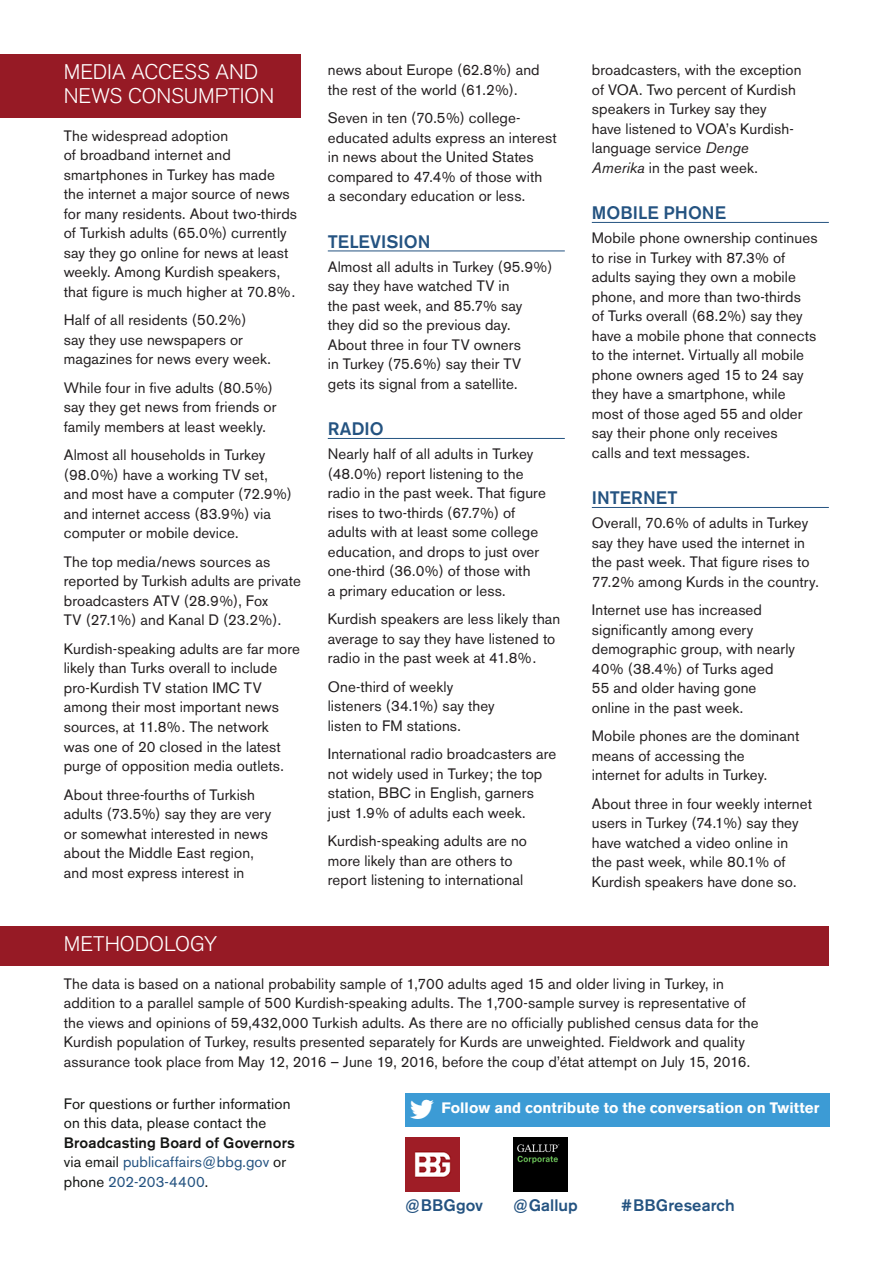
<style>
.page{position:relative;width:893px;height:1263px;background:#fff}
.page>*{position:absolute;margin:0;border:0;box-sizing:border-box;transform-origin:0 0}
.t1{font:300 21px/24px "Akzidenz Grotesk BE";color:#fff}
.t2{font:500 18px "Akzidenz Grotesk BE";letter-spacing:.005em;color:#245381}
.t3{font:500 16.5px "Akzidenz Grotesk BE";color:#245381}
.t4{font:15px/19.5px "Akzidenz Grotesk BE";letter-spacing:.01em;color:#231f20}
.t5{font:15px/19.5px "Akzidenz Grotesk BE";letter-spacing:.01em;color:#245381}
.t6{font:15px/19.5px "Akzidenz Grotesk BE";letter-spacing:.005em;color:#141513}
.t7{font:700 15px "Akzidenz Grotesk BE";letter-spacing:.005em;color:#fff}
.s1{font-style:italic}
.s2{font-weight:500;color:#141513}
.s3{color:#141513}
</style>
<div class="page">
<div style="left:0;top:55px;width:301px;height:63px;background:#961a25"></div>
<hr style="left:328px;top:251px;width:237px;height:1px;background:#245381">
<hr style="left:328px;top:438px;width:237px;height:1px;background:#245381">
<hr style="left:592px;top:222px;width:237px;height:1px;background:#245381">
<hr style="left:592px;top:507px;width:237px;height:1px;background:#245381">
<div style="left:0;top:926px;width:829px;height:39px;background:#961a25"></div>
<div style="left:405px;top:1093px;width:424px;height:33px;background:#3c9bd5"></div>
<img style="left:405px;top:1137px;width:54px;height:54px">
<img style="left:513px;top:1137px;width:54px;height:54px">
<h1 class="t1" style="left:64px;top:61px;width:212px">MEDIA ACCESS AND<br>NEWS CONSUMPTION</h1>
<p class="t4" style="left:64px;top:126px;width:235px">The widespread adoption<br>of broadband internet and smartphones in Turkey has made the internet a major source of news for many residents. About two-thirds of Turkish adults (65.0%) currently say they go online for news at least weekly. Among Kurdish speakers, that figure is much higher at 70.8%.</p>
<p class="t4" style="left:64px;top:310px;width:209px">Half of all residents (50.2%) say they use newspapers or magazines for news every week.</p>
<p class="t4" style="left:64px;top:378px;width:214px">While four in five adults (80.5%) say they get news from friends or family members at least weekly.</p>
<p class="t4" style="left:64px;top:445px;width:230px">Almost all households in Turkey (98.0%) have a working TV set, and most have a computer (72.9%) and internet access (83.9%) via computer or mobile device.</p>
<p class="t4" style="left:64px;top:552px;width:239px">The top media/news sources as reported by Turkish adults are private broadcasters ATV (28.9%), Fox<br>TV (27.1%) and Kanal D (23.2%).</p>
<p class="t4" style="left:64px;top:639px;width:238px">Kurdish-speaking adults are far more likely than Turks overall to include pro-Kurdish TV station IMC TV among their most important news sources, at 11.8%. The network<br>was one of 20 closed in the latest purge of opposition media outlets.</p>
<p class="t4" style="left:64px;top:784px;width:209px">About three-fourths of Turkish adults (73.5%) say they are very or somewhat interested in news about the Middle East region, and most express interest in</p>
<p class="t4" style="left:328px;top:60px;width:213px">news about Europe (62.8%) and the rest of the world (61.2%).</p>
<p class="t4" style="left:328px;top:108px;width:230px">Seven in ten (70.5%) college&shy;educated adults express an interest in news about the United States compared to 47.4% of those with<br>a secondary education or less.</p>
<p class="t2" style="left:328px;top:230px;width:104px">TELEVISION</p>
<p class="t4" style="left:328px;top:257px;width:226px">Almost all adults in Turkey (95.9%) say they have watched TV in<br>the past week, and 85.7% say they did so the previous day.<br>About three in four TV owners<br>in Turkey (75.6%) say their TV gets its signal from a satellite.</p>
<p class="t2" style="left:328px;top:418px;width:57px">RADIO</p>
<p class="t4" style="left:328px;top:444px;width:220px">Nearly half of all adults in Turkey (48.0%) report listening to the radio in the past week. That figure rises to two-thirds (67.7%) of adults with at least some college education, and drops to just over one-third (36.0%) of those with<br>a primary education or less.</p>
<p class="t4" style="left:328px;top:609px;width:234px">Kurdish speakers are less likely than average to say they have listened to radio in the past week at 41.8%.</p>
<p class="t4" style="left:328px;top:677px;width:168px">One-third of weekly listeners (34.1%) say they listen to FM stations.</p>
<p class="t4" style="left:328px;top:744px;width:230px">International radio broadcasters are not widely used in Turkey; the top station, BBC in English, garners just 1.9% of adults each week.</p>
<p class="t4" style="left:328px;top:831px;width:201px">Kurdish-speaking adults are no more likely than are others to report listening to international</p>
<p class="t4" style="left:592px;top:60px;width:211px">broadcasters, with the exception of VOA. Two percent of Kurdish speakers in Turkey say they<br>have listened to VOA’s Kurdish&shy;language service <span class="s1">Denge<br>Amerika</span> in the past week.</p>
<p class="t2" style="left:592px;top:202px;width:136px">MOBILE PHONE</p>
<p class="t4" style="left:592px;top:228px;width:227px">Mobile phone ownership continues to rise in Turkey with 87.3% of adults saying they own a mobile phone, and more than two-thirds<br>of Turks overall (68.2%) say they have a mobile phone that connects to the internet. Virtually all mobile phone owners aged 15 to 24 say they have a smartphone, while most of those aged 55 and older say their phone only receives<br>calls and text messages.</p>
<p class="t2" style="left:592px;top:487px;width:87px">INTERNET</p>
<p class="t4" style="left:592px;top:513px;width:228px">Overall, 70.6% of adults in Turkey say they have used the internet in the past week. That figure rises to 77.2% among Kurds in the country.</p>
<p class="t4" style="left:592px;top:600px;width:205px">Internet use has increased significantly among every demographic group, with nearly<br>40% (38.4%) of Turks aged<br>55 and older having gone online in the past week.</p>
<p class="t4" style="left:592px;top:726px;width:209px">Mobile phones are the dominant means of accessing the<br>internet for adults in Turkey.</p>
<p class="t4" style="left:592px;top:794px;width:222px">About three in four weekly internet users in Turkey (74.1%) say they have watched a video online in<br>the past week, while 80.1% of<br>Kurdish speakers have done so.</p>
<h1 class="t1" style="left:64px;top:932px;width:155px">METHODOLOGY</h1>
<p class="t4" style="left:64px;top:974px;width:696px">The data is based on a national probability sample of 1,700 adults aged 15 and older living in Turkey, in addition to a parallel sample of 500 Kurdish-speaking adults. The 1,700-sample survey is representative of the views and opinions of 59,432,000 Turkish adults. As there are no officially published census data for the Kurdish population of Turkey, results presented separately for Kurds are unweighted. Fieldwork and quality assurance took place from May 12, 2016 – June 19, 2016, before the coup d’état attempt on July 15, 2016.</p>
<p class="t6" style="left:64px;top:1094px;width:228px">For questions or further information on this data, please contact the</p>
<p class="t5" style="left:64px;top:1133px;width:233px"><span class="s2">Broadcasting Board of Governors </span><span class="s3">via email</span> publicaffairs@bbg.gov <span class="s3">or phone</span> 202-203-4400<span class="s3">.</span></p>
<p class="t7" style="left:441px;top:1099px;width:379px">Follow and contribute to the conversation on Twitter</p>
<p class="t3" style="left:405px;top:1195px;width:80px">@BBGgov</p>
<p class="t3" style="left:513px;top:1195px;width:66px">@Gallup</p>
<p class="t3" style="left:621px;top:1195px;width:115px">#BBGresearch</p>
</div>
